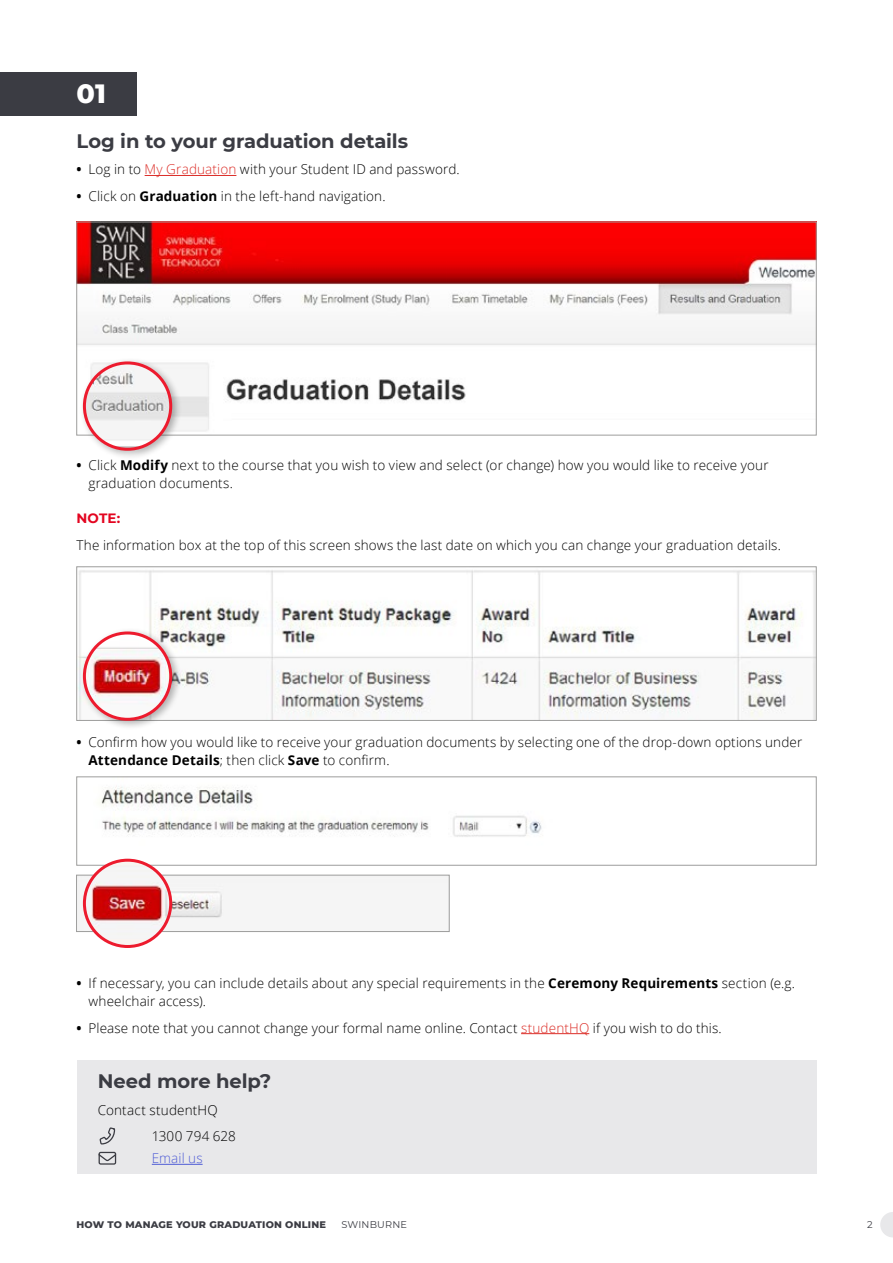
<style>
.page{position:relative;width:893px;height:1263px;background:#fff}
.page>*{position:absolute;margin:0;border:0;box-sizing:border-box;transform-origin:0 0}
.t1{font:800 27px "Montserrat";color:#fff}
.t2{font:700 19.5px "Montserrat";letter-spacing:-.01em;color:#3b3c43}
.t3{font:300 13.5px/18px "Open Sans";letter-spacing:.01em;color:#000}
.t4{font:300 13.5px "Open Sans";letter-spacing:.005em;color:#4f5cd6}
.t5{font:700 13.5px "Montserrat";color:#e30520}
.t6{font:800 9.75px "Montserrat";letter-spacing:.02em;color:#3b3c43}
.t7{font:9.75px "Montserrat";letter-spacing:.02em;color:#3b3c43}
.s1{font-weight:700}
.s2{color:#dc2d27}
</style>
<div class="page">
<svg style="left:880px;top:1212px;width:13px;height:25px"></svg>
<div style="left:77px;top:1061px;width:739px;height:113px;background:#e8e8ea"></div>
<hr style="left:152px;top:1164px;width:51px;height:1px;background:#4f5cd6">
<svg style="left:99px;top:1127px;width:17px;height:18px"></svg>
<svg style="left:98px;top:1151px;width:19px;height:14px"></svg>
<div style="left:0;top:72px;width:136px;height:44px;background:#3b3c43"></div>
<hr style="left:145px;top:175px;width:91px;height:1px;background:#dc2d27">
<hr style="left:521px;top:1033px;width:68px;height:1px;background:#dc2d27">
<img style="left:79px;top:224px;width:735px;height:208px">
<img style="left:79px;top:570px;width:735px;height:149px">
<div style="left:77px;top:567px;width:739px;height:154px;border:1px solid #9d9d9c"></div>
<img style="left:101px;top:786px;width:441px;height:74px">
<div style="left:78px;top:877px;width:369px;height:53px;background:#f5f5f5"></div>
<div style="left:76px;top:875px;width:373px;height:57px;border:1px solid #9d9d9c"></div>
<div style="left:80px;top:358px;width:102px;height:102px;background:#000;opacity:.3"></div>
<img style="left:84px;top:363px;width:87px;height:83px">
<div style="left:83px;top:361px;width:89px;height:90px;border:3px solid #ed1b2e;border-radius:50%"></div>
<div style="left:80px;top:628px;width:102px;height:102px;background:#000;opacity:.3"></div>
<img style="left:84px;top:633px;width:87px;height:86px;border-radius:43px">
<div style="left:83px;top:631px;width:89px;height:90px;border:3px solid #ed1b2e;border-radius:50%"></div>
<svg style="left:84px;top:860px;width:87px;height:86px"></svg>
<img style="left:84px;top:865px;width:87px;height:74px">
<div style="left:83px;top:859px;width:89px;height:89px;border:3px solid #ed1b2e;border-radius:50%"></div>
<h1 class="t1" style="left:77px;top:73px;width:31px">01</h1>
<h2 class="t2" style="left:77px;top:127px;width:333px">Log in to your graduation details</h2>
<p class="t3" style="left:77px;top:160px;width:385px"><span class="s1">•</span> Log in to <span class="s2">My Graduation</span> with your Student ID and password.</p>
<p class="t3" style="left:77px;top:187px;width:311px"><span class="s1">•</span> Click on <span class="s1">Graduation</span> in the left-hand navigation.</p>
<p class="t3" style="left:89px;top:456px;width:681px;text-indent:-12px"><span class="s1">•</span> Click <span class="s1">Modify</span> next to the course that you wish to view and select (or change) how you would like to receive your graduation documents.</p>
<p class="t5" style="left:77px;top:508px;width:45px">NOTE:</p>
<p class="t3" style="left:77px;top:535px;width:706px">The information box at the top of this screen shows the last date on which you can change your graduation details.</p>
<p class="t3" style="left:89px;top:732px;width:715px;text-indent:-12px"><span class="s1">•</span> Confirm how you would like to receive your graduation documents by selecting one of the drop-down options under<br><span class="s1">Attendance Details</span>; then click <span class="s1">Save</span> to confirm.</p>
<p class="t3" style="left:89px;top:974px;width:708px;text-indent:-12px"><span class="s1">•</span> If necessary, you can include details about any special requirements in the <span class="s1">Ceremony Requirements</span> section (e.g. wheelchair access).</p>
<p class="t3" style="left:77px;top:1018px;width:647px"><span class="s1">•</span> Please note that you cannot change your formal name online. Contact <span class="s2">studentHQ</span> if you wish to do this.</p>
<h2 class="t2" style="left:98px;top:1067px;width:175px">Need more help?</h2>
<p class="t3" style="left:152px;top:1096px;width:86px;line-height:26.5px;text-indent:-54px">Contact studentHQ<br>1300 794 628</p>
<p class="t4" style="left:152px;top:1149px;width:52px">Email us</p>
<p class="t6" style="left:77px;top:1218px;width:251px">HOW TO MANAGE YOUR GRADUATION ONLINE</p>
<p class="t7" style="left:341px;top:1218px;width:67px">SWINBURNE</p>
<p class="t7" style="left:867px;top:1218px;width:7px">2</p>
</div>
